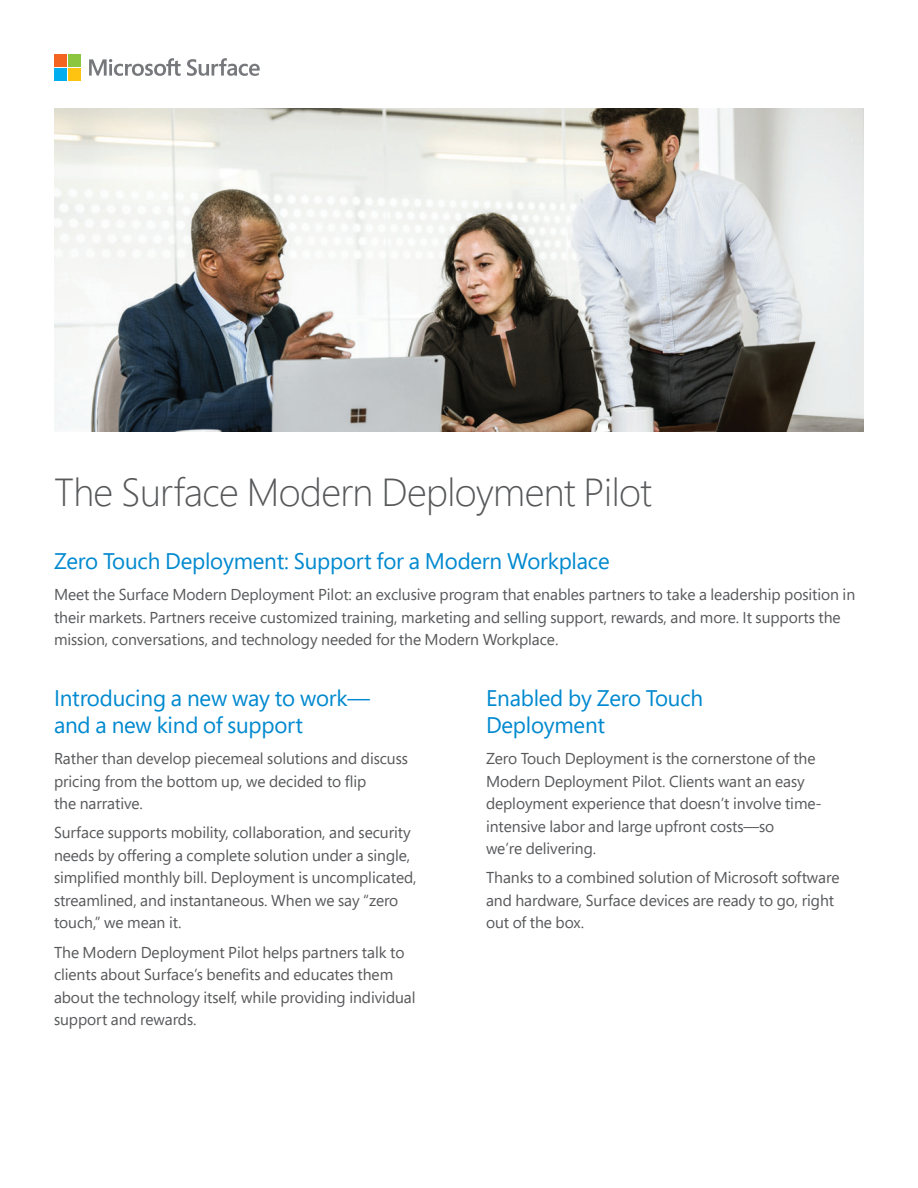
<style>
.page{position:relative;width:918px;height:1188px;background:#fff}
.page>*{position:absolute;margin:0;border:0;box-sizing:border-box;transform-origin:0 0}
.t1{font:300 39px "Segoe Pro";letter-spacing:-.015em;color:#57585a}
.t2{font:22.5px/27px "Segoe Pro";letter-spacing:-.01em;color:#0089cf}
.t3{font:15.75px/22.5px "Segoe Pro";letter-spacing:-.005em;color:#57585a}
</style>
<div class="page">
<svg style="left:89px;top:58px;width:171px;height:18px"></svg>
<div style="left:54px;top:54px;width:13px;height:13px;background:#f36421"></div>
<div style="left:68px;top:54px;width:13px;height:13px;background:#8bc63e"></div>
<div style="left:54px;top:68px;width:13px;height:13px;background:#00aeef"></div>
<div style="left:68px;top:68px;width:13px;height:13px;background:#fec210"></div>
<img style="left:54px;top:108px;width:810px;height:324px">
<h1 class="t1" style="left:54px;top:466px;width:599px">The Surface Modern Deployment Pilot</h1>
<h2 class="t2" style="left:54px;top:547px;width:557px">Zero Touch Deployment: Support for a Modern Workplace</h2>
<p class="t3" style="left:54px;top:583px;width:803px">Meet the Surface Modern Deployment Pilot: an exclusive program that enables partners to take a leadership position in their markets. Partners receive customized training, marketing and selling support, rewards, and more. It supports the mission, conversations, and technology needed for the Modern Workplace.</p>
<h2 class="t2" style="left:54px;top:684px;width:318px">Introducing a new way to work— and a new kind of support</h2>
<p class="t3" style="left:54px;top:747px;width:355px">Rather than develop piecemeal solutions and discuss pricing from the bottom up, we decided to flip<br>the narrative.</p>
<p class="t3" style="left:54px;top:821px;width:364px">Surface supports mobility, collaboration, and security needs by offering a complete solution under a single, simplified monthly bill. Deployment is uncomplicated, streamlined, and instantaneous. When we say “zero touch,” we mean it.</p>
<p class="t3" style="left:54px;top:940px;width:363px">The Modern Deployment Pilot helps partners talk to clients about Surface’s benefits and educates them about the technology itself, while providing individual support and rewards.</p>
<h2 class="t2" style="left:486px;top:684px;width:219px">Enabled by Zero Touch<br>Deployment</h2>
<p class="t3" style="left:486px;top:747px;width:337px">Zero Touch Deployment is the cornerstone of the Modern Deployment Pilot. Clients want an easy deployment experience that doesn’t involve time&shy;intensive labor and large upfront costs—so<br>we’re delivering.</p>
<p class="t3" style="left:486px;top:866px;width:355px">Thanks to a combined solution of Microsoft software and hardware, Surface devices are ready to go, right out of the box.</p>
</div>
